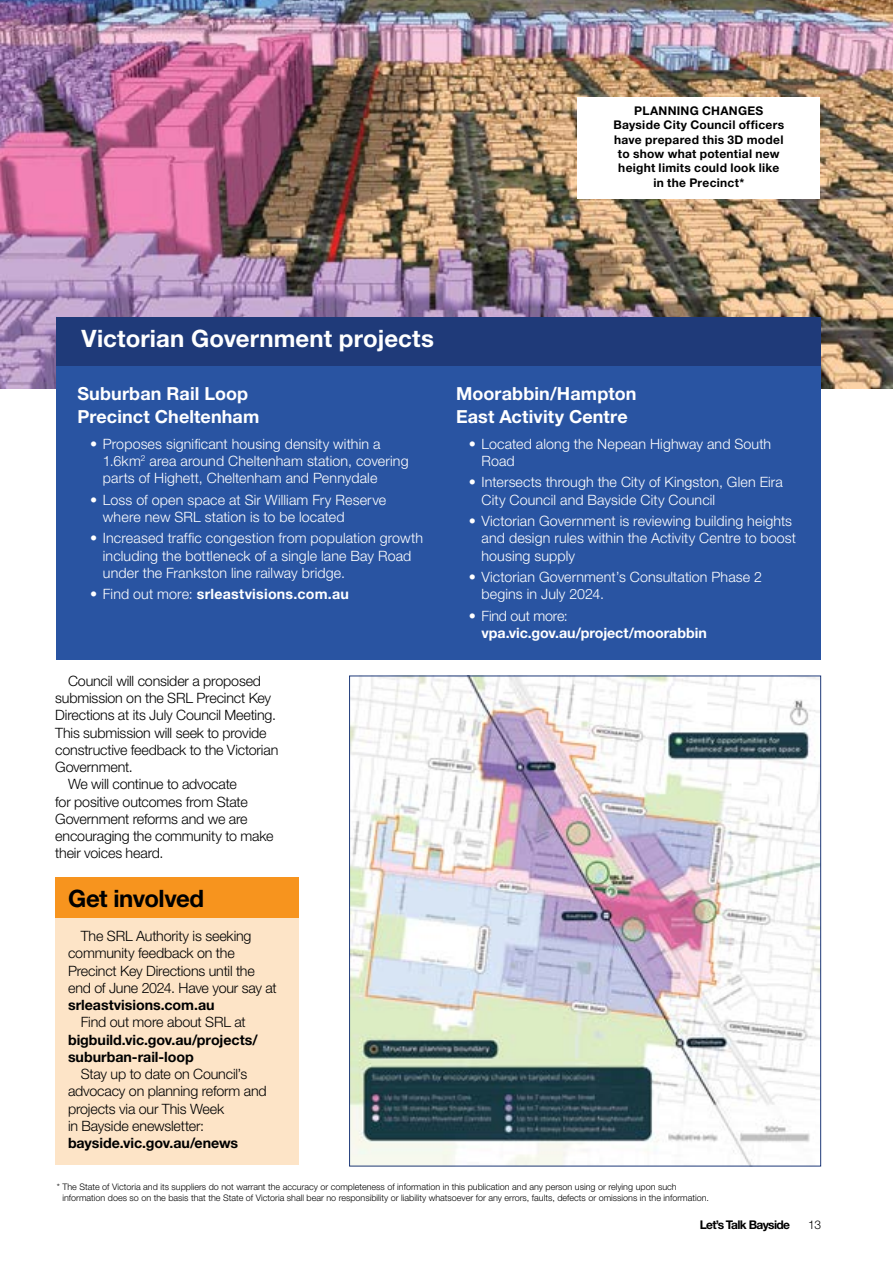
<style>
.page{position:relative;width:893px;height:1263px;background:#fff}
.page>*{position:absolute;margin:0;border:0;box-sizing:border-box;transform-origin:0 0}
.Find_out_More__H3{font:700 24px "Helvetica Neue LT Std";letter-spacing:.005em;color:#fff}
.Find_out_More__H3-2{font:700 24px "Helvetica Neue LT Std";letter-spacing:-.02em;color:#000}
.H2_What_s_On{font:700 18px/22.5px "Helvetica Neue LT Std";letter-spacing:.005em;color:#fff}
.Bullets_Body{font:300 14.25px/17.2px "Helvetica Neue LT Std";letter-spacing:.01em;color:#fff}
.Body_Copy_Plus_indent{font:300 14.25px/17.2px "Helvetica Neue LT Std";letter-spacing:-.01em;color:#000}
.Bullets_Body-2{font:700 14.25px/17.2px "Helvetica Neue LT Std";color:#fff}
.Body_Copy_Plus_indent-2{font:700 14.25px/17.2px "Helvetica Neue LT Std";letter-spacing:-.005em;color:#000}
.Body_Copy{font:700 12px/14.4px "Helvetica Neue LT Std";letter-spacing:.02em;color:#000;text-align:center}
.Body_Copy-2{font:700 12px "Helvetica Neue LT Std";letter-spacing:-.055em;color:#000}
.t1{font:300 12px "Helvetica Neue LT Std";color:#000}
.t2{font:300 9px/10.8px "Helvetica Neue LT Std";color:#000}
.s1{font-weight:300}
.s2{font-weight:700}
</style>
<div class="page">
<img style="left:351px;top:678px;width:468px;height:486px">
<img style="left:0;top:0;width:893px;height:388px">
<div style="left:55px;top:877px;width:244px;height:49px;background:#f7941e"></div>
<div style="left:55px;top:918px;width:244px;height:109px;background:#fde4c7"></div>
<div style="left:55px;top:1004px;width:244px;height:75px;background:#fde4c7"></div>
<div style="left:55px;top:1056px;width:244px;height:109px;background:#fde4c7"></div>
<div style="left:56px;top:317px;width:765px;height:50px;background:#1f3a79"></div>
<div style="left:56px;top:366px;width:396px;height:293px;background:#2954a2"></div>
<div style="left:435px;top:366px;width:385px;height:293px;background:#2954a2"></div>
<div style="left:577px;top:98px;width:243px;height:29px;background:#fff"></div>
<div style="left:577px;top:112px;width:243px;height:87px;background:#fff"></div>
<p class="Body_Copy" style="left:634px;top:103px;width:130px">PLANNING CHANGES</p>
<p class="Body_Copy" style="left:613px;top:118px;width:172px">Bayside City Council officers have prepared this 3D model to show what potential new height limits could look like in the Precinct*</p>
<h3 class="Find_out_More__H3" style="left:82px;top:324px;width:354px">Victorian Government projects</h3>
<h2 class="H2_What_s_On" style="left:77px;top:382px;width:184px">Suburban Rail Loop<br>Precinct Cheltenham</h2>
<p class="Bullets_Body" style="left:103px;top:434px;width:307px;text-indent:-13px">• Proposes significant housing density within a<br>1.6km<sup>2</sup> area around Cheltenham station, covering parts of Highett, Cheltenham and Pennydale</p>
<p class="Bullets_Body" style="left:103px;top:490px;width:285px;text-indent:-13px">• Loss of open space at Sir William Fry Reserve where new SRL station is to be located</p>
<p class="Bullets_Body" style="left:103px;top:529px;width:322px;text-indent:-13px">• Increased traffic congestion from population growth including the bottleneck of a single lane Bay Road under the Frankston line railway bridge.</p>
<p class="Bullets_Body-2" style="left:90px;top:585px;width:260px"><span class="s1">• Find out more:</span> srleastvisions.com.au</p>
<p class="Body_Copy_Plus_indent" style="left:55px;top:672px;width:225px;text-indent:13px">Council will consider a proposed submission on the SRL Precinct Key<br>Directions at its July Council Meeting.<br>This submission will seek to provide constructive feedback to the Victorian<br>Government.</p>
<p class="Body_Copy_Plus_indent" style="left:55px;top:775px;width:220px;text-indent:13px">We will continue to advocate<br>for positive outcomes from State<br>Government reforms and we are encouraging the community to make their voices heard.</p>
<h3 class="Find_out_More__H3-2" style="left:68px;top:883px;width:138px">Get involved</h3>
<p class="Body_Copy_Plus_indent" style="left:68px;top:927px;width:210px;text-indent:13px">The SRL Authority is seeking community feedback on the<br>Precinct Key Directions until the end of June 2024. Have your say at <span class="s2">srleastvisions.com.au</span></p>
<p class="Body_Copy_Plus_indent-2" style="left:68px;top:1013px;width:191px;text-indent:13px"><span class="s1">Find out more about SRL at </span>bigbuild.vic.gov.au/projects/ suburban-rail-loop</p>
<p class="Body_Copy_Plus_indent" style="left:68px;top:1065px;width:200px;text-indent:13px">Stay up to date on Council’s advocacy on planning reform and projects via our This Week<br>in Bayside enewsletter: <span class="s2">bayside.vic.gov.au/enews</span></p>
<h2 class="H2_What_s_On" style="left:456px;top:382px;width:182px">Moorabbin/Hampton<br>East Activity Centre</h2>
<p class="Bullets_Body" style="left:482px;top:434px;width:291px;text-indent:-13px">• Located along the Nepean Highway and South<br>Road</p>
<p class="Bullets_Body" style="left:482px;top:473px;width:303px;text-indent:-13px">• Intersects through the City of Kingston, Glen Eira<br>City Council and Bayside City Council</p>
<p class="Bullets_Body" style="left:482px;top:512px;width:316px;text-indent:-13px">• Victorian Government is reviewing building heights and design rules within the Activity Centre to boost housing supply</p>
<p class="Bullets_Body" style="left:482px;top:568px;width:282px;text-indent:-13px">• Victorian Government’s Consultation Phase 2 begins in July 2024.</p>
<p class="Bullets_Body-2" style="left:482px;top:607px;width:227px;text-indent:-13px"><span class="s1">• Find out more: </span>vpa.vic.gov.au/project/moorabbin</p>
<p class="t2" style="left:62px;top:1181px;width:648px;text-indent:-6px">* The State of Victoria and its suppliers do not warrant the accuracy or completeness of information in this publication and any person using or relying upon such information does so on the basis that the State of Victoria shall bear no responsibility or liability whatsoever for any errors, faults, defects or omissions in the information.</p>
<p class="Body_Copy-2" style="left:700px;top:1217px;width:92px">Let’s Talk Bayside</p>
<p class="t1" style="left:808px;top:1217px;width:15px">13</p>
</div>
